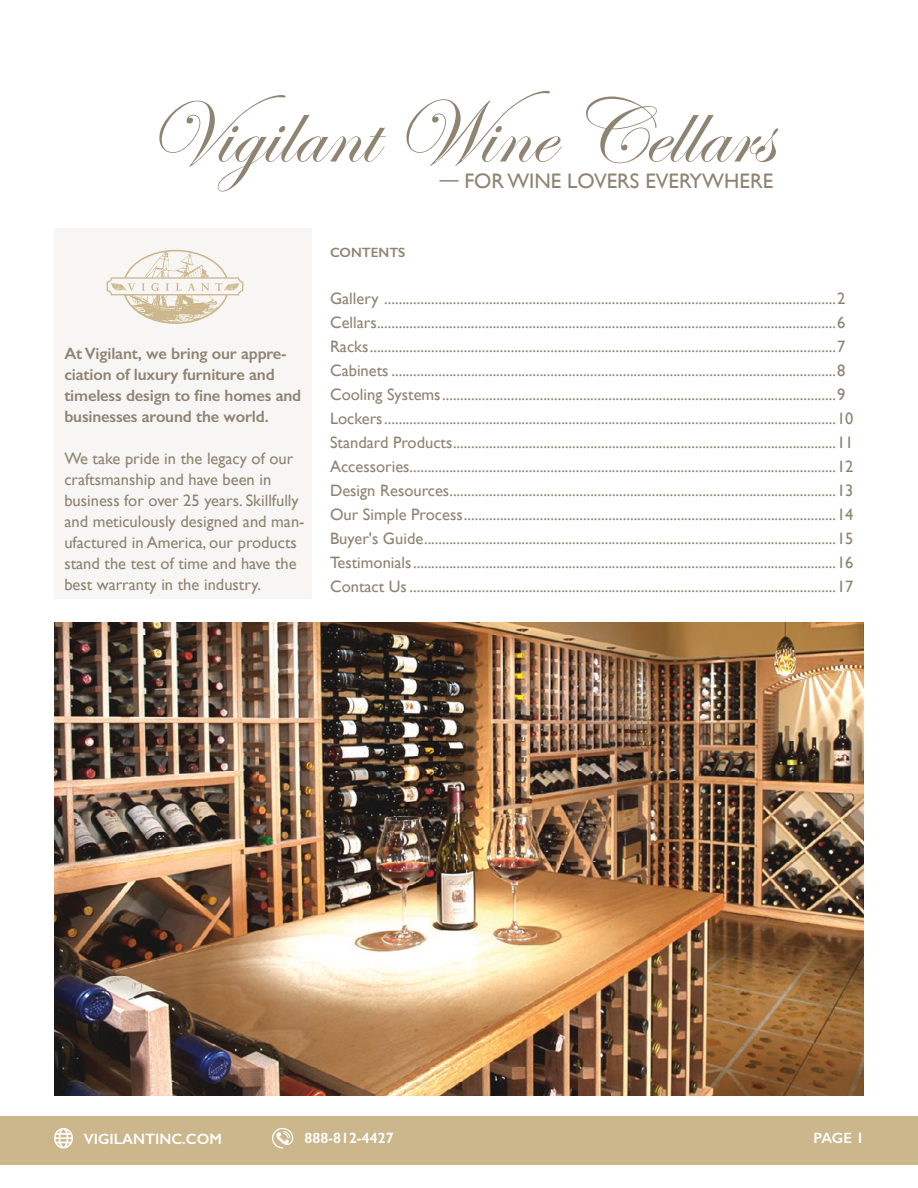
<style>
.page{position:relative;width:918px;height:1188px;background:#fff}
.page>*{position:absolute;margin:0;border:0;box-sizing:border-box;transform-origin:0 0}
.t1{font:93px "Edwardian Script ITC";color:#8f8472}
.t2{font:21px "Gill Sans";color:#8f8472}
.t3{font:16.5px/24px "Gill Sans";color:#8f8472}
.t4{font:600 16.5px/21px "Gill Sans";letter-spacing:-.01em;color:#8f8472}
.t5{font:600 15px "Gill Sans";color:#fff}
.t6{font:600 13.5px "Gill Sans";color:#8f8472}
</style>
<div class="page">
<div style="left:54px;top:228px;width:258px;height:370px;background:#f8f6f4"></div>
<svg style="left:440px;top:180px;width:18px;height:2px"></svg>
<img style="left:54px;top:622px;width:810px;height:473px">
<svg style="left:107px;top:250px;width:136px;height:74px"></svg>
<div style="left:0;top:1117px;width:918px;height:48px;background:#cbb78b"></div>
<svg style="left:54px;top:1128px;width:19px;height:21px"></svg>
<svg style="left:272px;top:1128px;width:21px;height:21px"></svg>
<h1 class="t1" style="left:145px;top:82px;width:629px">Vigilant Wine Cellars</h1>
<p class="t2" style="left:464px;top:169px;width:310px">FOR WINE LOVERS EVERYWHERE</p>
<p class="t4" style="left:64px;top:343px;width:238px">At Vigilant, we bring our appre&shy;ciation of luxury furniture and timeless design to fine homes and businesses around the world.</p>
<p class="t3" style="left:64px;top:448px;width:242px;line-height:21px">We take pride in the legacy of our craftsmanship and have been in business for over 25 years. Skillfully and meticulously designed and man&shy;ufactured in America, our products stand the test of time and have the best warranty in the industry.</p>
<p class="t6" style="left:330px;top:245px;width:77px">CONTENTS</p>
<p class="t3" style="left:330px;top:286px;width:525px">Gallery .............................................................................................................................2<br>Cellars...............................................................................................................................6<br>Racks.................................................................................................................................7<br>Cabinets ...........................................................................................................................8<br>Cooling Systems.............................................................................................................9<br>Lockers.............................................................................................................................10<br>Standard Products..........................................................................................................11<br>Accessories......................................................................................................................12<br>Design Resources...........................................................................................................13<br>Our Simple Process.......................................................................................................14<br>Buyer's Guide..................................................................................................................15<br>Testimonials.....................................................................................................................16<br>Contact Us ......................................................................................................................17</p>
<p class="t5" style="left:84px;top:1130px;width:140px">VIGILANTINC.COM</p>
<p class="t5" style="left:305px;top:1129px;width:91px">888-812-4427</p>
<p class="t5" style="left:814px;top:1129px;width:52px">PAGE 1</p>
</div>
